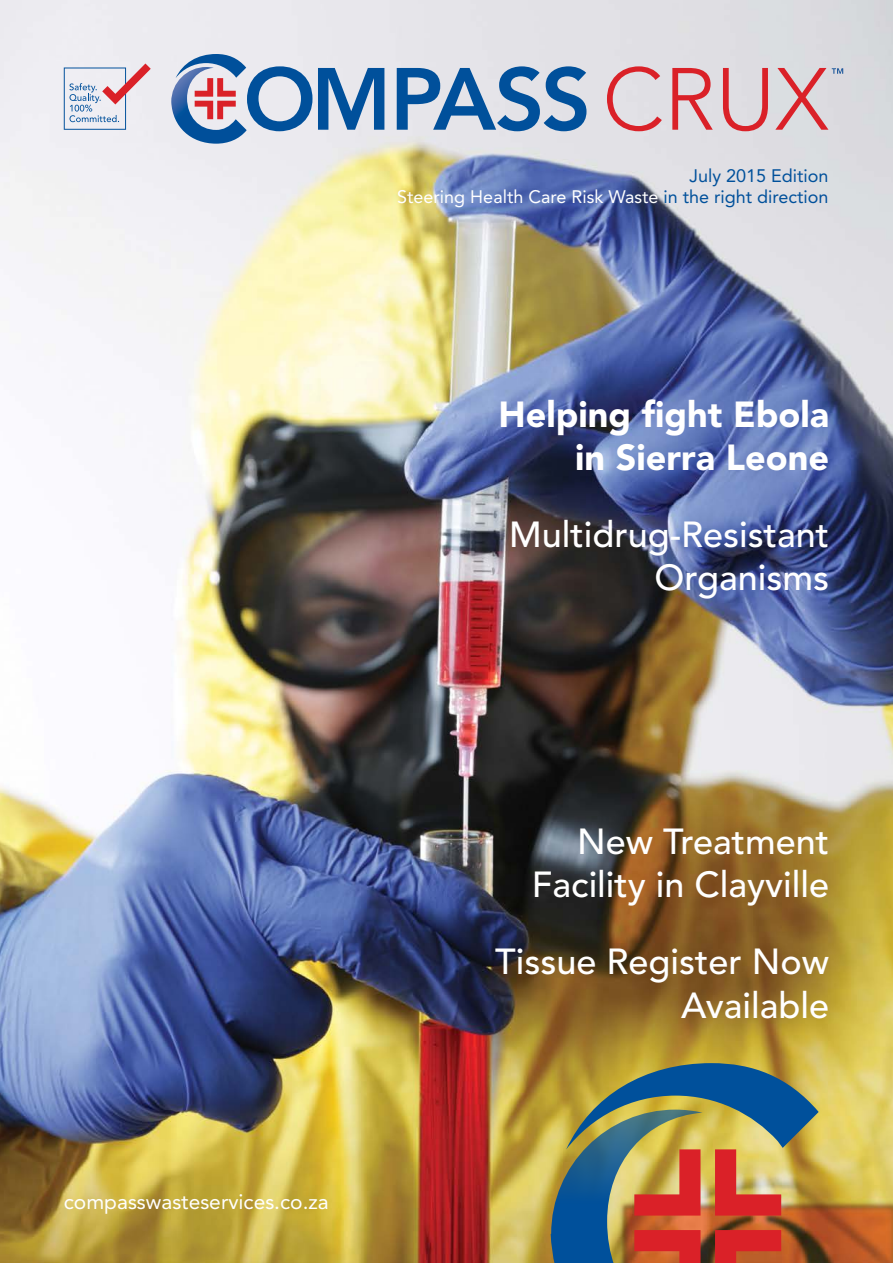
<style>
.page{position:relative;width:893px;height:1263px;background:#fff}
.page>*{position:absolute;margin:0;border:0;box-sizing:border-box;transform-origin:0 0}
.t1{font:500 36px/43.2px "Avenir LT Std";color:#fff;text-align:right}
.t2{font:900 36px/43.2px "Avenir LT Std";color:#fff;text-align:right}
.t3{font:21px "Avenir LT Std";color:#fff}
.t4{font:18px/21.6px "Avenir LT Std";color:#00509b;text-align:right}
.s1{color:#fff}
</style>
<div class="page">
<img style="left:0;top:0;width:893px;height:1263px">
<svg style="left:64px;top:64px;width:87px;height:66px;background:#d7cfda"></svg>
<svg style="left:607px;top:66px;width:55px;height:65px;background:#dfb6bc"></svg>
<svg style="left:672px;top:68px;width:41px;height:62px;background:#dd979d"></svg>
<svg style="left:723px;top:68px;width:45px;height:63px;background:#dca6ab"></svg>
<img style="left:171px;top:67px;width:76px;height:77px">
<svg style="left:176px;top:54px;width:136px;height:77px;background:#9ca8c5"></svg>
<svg style="left:318px;top:68px;width:66px;height:62px;background:#618fbd"></svg>
<svg style="left:397px;top:66px;width:189px;height:65px;background:#799ec4"></svg>
<img style="left:551px;top:1063px;width:269px;height:200px">
<svg style="left:775px;top:68px;width:68px;height:62px;background:#d8b7bc"></svg>
<p class="t4" style="left:397px;top:165px;width:433px">July 2015 Edition<br><span class="s1">Steering Health Care Risk Waste</span> in the right direction</p>
<p class="t2" style="left:498px;top:393px;width:332px">Helping fight Ebola in Sierra Leone</p>
<p class="t1" style="left:509px;top:514px;width:321px">Multidrug-Resistant<br>Organisms</p>
<p class="t3" style="left:64px;top:1189px;width:266px">compasswasteservices.co.za</p>
<p class="t1" style="left:532px;top:821px;width:299px">New Treatment<br>Facility in Clayville</p>
<p class="t1" style="left:495px;top:941px;width:335px">Tissue Register Now<br>Available</p>
</div>
